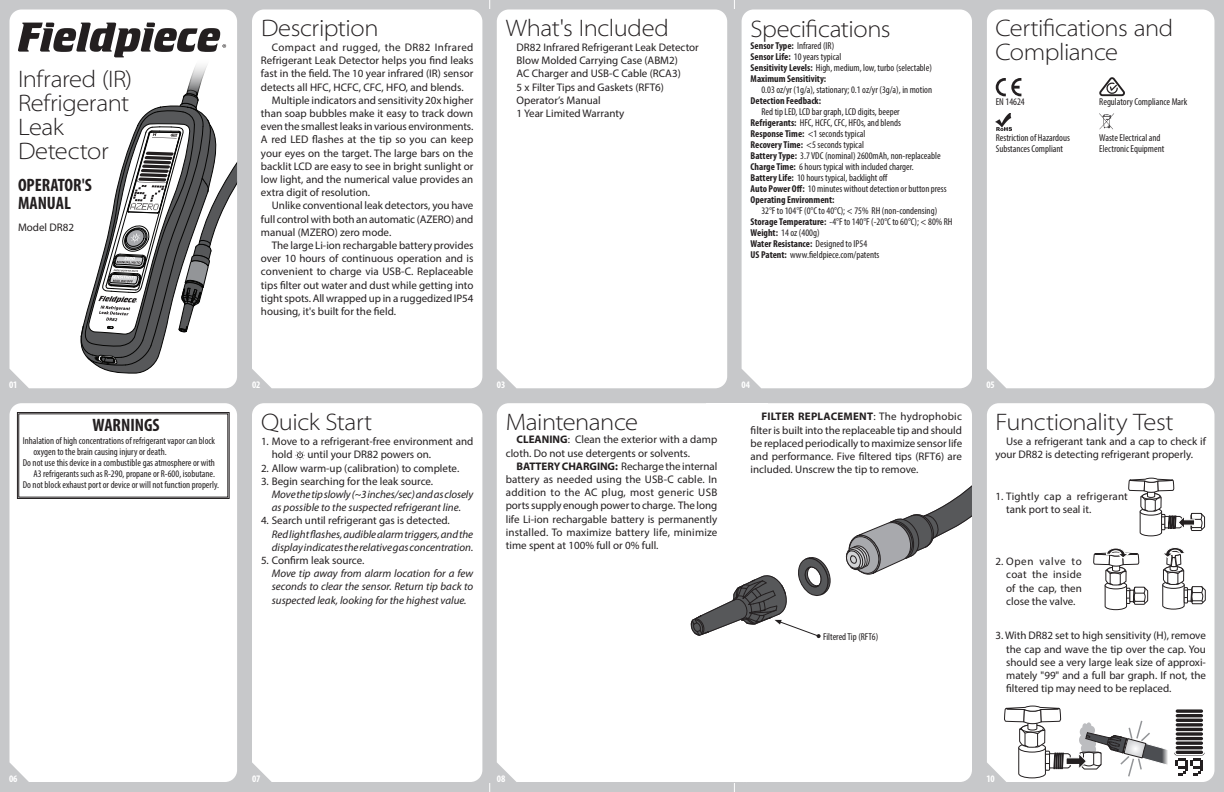
<style>
.page{position:relative;width:1224px;height:792px;background:#c7c8ca}
.page>*{position:absolute;margin:0;border:0;box-sizing:border-box;transform-origin:0 0}
.t1{font:300 semi-expanded 24px/24px "Myriad Pro";letter-spacing:-.02em;color:#231f20}
.t2{font:700 condensed 18px/18px "Myriad Pro";color:#231f20}
.t3{font:11px/13.2px "Myriad Pro";color:#231f20}
.t4{font:italic 11px/13.2px "Myriad Pro";color:#231f20}
.t5{font:11px/13.2px "Myriad Pro";letter-spacing:.02em;color:#231f20}
.t6{font:11px "Myriad Pro";letter-spacing:.035em;color:#231f20}
.t7{font:condensed 10px/11px "Myriad Pro";color:#231f20}
.t8{font:700 condensed 10px/11px "Myriad Pro";color:#231f20}
.t9{font:700 condensed 10px "Myriad Pro";color:#fff}
.s1{font-weight:400}
.s2{font-weight:700}
</style>
<div class="page">
<div style="left:10px;top:10px;width:227px;height:378px;background:#fff"></div>
<div style="left:252px;top:10px;width:230px;height:378px;background:#fff"></div>
<div style="left:497px;top:10px;width:230px;height:378px;background:#fff"></div>
<div style="left:742px;top:10px;width:230px;height:378px;background:#fff"></div>
<div style="left:987px;top:10px;width:228px;height:378px;background:#fff"></div>
<div style="left:10px;top:403px;width:227px;height:379px;background:#fff"></div>
<div style="left:252px;top:403px;width:230px;height:379px;background:#fff"></div>
<div style="left:497px;top:403px;width:209px;height:379px;background:#fff"></div>
<div style="left:768px;top:403px;width:204px;height:379px;background:#fff"></div>
<div style="left:987px;top:403px;width:228px;height:379px;background:#fff"></div>
<div style="left:62px;top:372px;width:140px;height:16px;background:#fff"></div>
<div style="left:706px;top:403px;width:62px;height:379px;background:#fff"></div>
<svg style="left:996px;top:78px;width:25px;height:18px"></svg>
<svg style="left:1099px;top:77px;width:26px;height:19px"></svg>
<svg style="left:1099px;top:113px;width:15px;height:16px"></svg>
<img style="left:995px;top:113px;width:17px;height:18px">
<svg style="left:18px;top:23px;width:219px;height:349px;background:#c8c8c9"></svg>
<svg style="left:17px;top:412px;width:213px;height:87px;background:#f1f0f0"></svg>
<svg style="left:295px;top:451px;width:10px;height:9px"></svg>
<svg style="left:689px;top:480px;width:283px;height:158px"></svg>
<svg style="left:1128px;top:478px;width:77px;height:58px;background:#dcdbdb"></svg>
<svg style="left:1161px;top:547px;width:45px;height:63px;background:#d9d8d8"></svg>
<svg style="left:1093px;top:548px;width:55px;height:62px;background:#dbdada"></svg>
<svg style="left:1004px;top:706px;width:201px;height:72px;background:#d1d0d0"></svg>
<h1 class="t1" style="left:18px;top:68px;width:116px">Infrared (IR)<br>Refrigerant<br>Leak<br>Detector</h1>
<h2 class="t2" style="left:18px;top:176px;width:75px">OPERATOR'S<br>MANUAL</h2>
<p class="t3" style="left:18px;top:221px;width:58px">Model DR82</p>
<h1 class="t1" style="left:261px;top:16px;width:119px">Description</h1>
<p class="t6" style="left:272px;top:41px;width:203px">Compact and rugged, the DR82 Infrared</p>
<p class="t3" style="left:261px;top:54px;width:214px">Refrigerant Leak Detector helps you find leaks</p>
<p class="t3" style="left:261px;top:67px;width:214px">fast in the field. The 10 year infrared (IR) sensor</p>
<p class="t3" style="left:261px;top:80px;width:204px">detects all HFC, HCFC, CFC, HFO, and blends.</p>
<p class="t3" style="left:272px;top:93px;width:203px">Multiple indicators and sensitivity 20x higher</p>
<p class="t3" style="left:261px;top:107px;width:214px">than soap bubbles make it easy to track down</p>
<p class="t3" style="left:261px;top:120px;width:214px">even the smallest leaks in various environments.</p>
<p class="t3" style="left:261px;top:133px;width:214px">A red LED flashes at the tip so you can keep</p>
<p class="t3" style="left:261px;top:146px;width:214px">your eyes on the target. The large bars on the</p>
<p class="t3" style="left:261px;top:159px;width:214px">backlit LCD are easy to see in bright sunlight or</p>
<p class="t3" style="left:261px;top:173px;width:214px">low light, and the numerical value provides an</p>
<p class="t3" style="left:261px;top:186px;width:111px">extra digit of resolution.</p>
<p class="t3" style="left:272px;top:199px;width:203px">Unlike conventional leak detectors, you have</p>
<p class="t3" style="left:261px;top:212px;width:214px">full control with both an automatic (AZERO) and</p>
<p class="t3" style="left:261px;top:225px;width:132px">manual (MZERO) zero mode.</p>
<p class="t3" style="left:272px;top:239px;width:203px">The large Li-ion rechargable battery provides</p>
<p class="t3" style="left:261px;top:252px;width:214px">over 10 hours of continuous operation and is</p>
<p class="t3" style="left:261px;top:265px;width:214px">convenient to charge via USB-C. Replaceable</p>
<p class="t3" style="left:261px;top:278px;width:214px">tips filter out water and dust while getting into</p>
<p class="t3" style="left:261px;top:291px;width:214px">tight spots. All wrapped up in a ruggedized IP54</p>
<p class="t3" style="left:261px;top:305px;width:137px">housing, it's built for the field.</p>
<h1 class="t1" style="left:506px;top:16px;width:165px">What's Included</h1>
<p class="t3" style="left:517px;top:41px;width:184px">DR82 Infrared Refrigerant Leak Detector<br>Blow Molded Carrying Case (ABM2)<br>AC Charger and USB-C Cable (RCA3)<br>5 x Filter Tips and Gaskets (RFT6)<br>Operator’s Manual<br>1 Year Limited Warranty</p>
<h1 class="t1" style="left:751px;top:17px;width:142px">Specifications</h1>
<p class="t8" style="left:751px;top:41px;width:183px">Sensor Type: <span class="s1">Infrared (IR)<br></span>Sensor Life: <span class="s1">10 years typical<br></span>Sensitivity Levels: <span class="s1">High, medium, low, turbo (selectable)<br></span>Maximum Sensitivity:</p>
<p class="t7" style="left:761px;top:84px;width:172px">0.03 oz/yr (1g/a), stationary; 0.1 oz/yr (3g/a), in motion</p>
<p class="t8" style="left:751px;top:96px;width:72px">Detection Feedback:</p>
<p class="t7" style="left:751px;top:106px;width:198px;text-indent:11px">Red tip LED, LCD bar graph, LCD digits, beeper <span class="s2">Refrigerants:</span> HFC, HCFC, CFC, HFOs, and blends<br><span class="s2">Response Time:</span> &lt;1 seconds typical<br><span class="s2">Recovery Time:</span> &lt;5 seconds typical<br><span class="s2">Battery Type:</span> 3.7 VDC (nominal) 2600mAh, non-replaceable <span class="s2">Charge Time:</span> 6 hours typical with included charger.<br><span class="s2">Battery Life:</span> 10 hours typical, backlight off<br><span class="s2">Auto Power Off:</span> 10 minutes without detection or button press <span class="s2">Operating Environment:</span></p>
<p class="t7" style="left:751px;top:205px;width:204px;text-indent:11px">32°F to 104°F (0°C to 40°C); &lt; 75% RH (non-condensing)<br><span class="s2">Storage Temperature:</span> -4°F to 140°F (-20°C to 60°C); &lt; 80% RH <span class="s2">Weight:</span> 14 oz (400g)<br><span class="s2">Water Resistance:</span> Designed to IP54<br><span class="s2">US Patent:</span> www.fieldpiece.com/patents</p>
<h1 class="t1" style="left:995px;top:16px;width:180px">Certifications and<br>Compliance</h1>
<p class="t7" style="left:996px;top:96px;width:31px">EN 14624</p>
<p class="t7" style="left:1099px;top:96px;width:90px">Regulatory Compliance Mark</p>
<p class="t7" style="left:1099px;top:132px;width:66px">Waste Electrical and<br>Electronic Equipment</p>
<p class="t7" style="left:996px;top:132px;width:76px">Restriction of Hazardous<br>Substances Compliant</p>
<p class="t9" style="left:9px;top:379px;width:10px">01</p>
<p class="t9" style="left:252px;top:379px;width:10px">02</p>
<p class="t9" style="left:497px;top:379px;width:10px">03</p>
<p class="t9" style="left:742px;top:379px;width:10px">04</p>
<p class="t9" style="left:986px;top:379px;width:10px">05</p>
<h2 class="t2" style="left:92px;top:417px;width:69px">WARNINGS</h2>
<p class="t7" style="left:23px;top:435px;width:194px">Inhalation of high concentrations of refrigerant vapor can block</p>
<p class="t7" style="left:34px;top:446px;width:135px">oxygen to the brain causing injury or death.</p>
<p class="t7" style="left:23px;top:457px;width:194px">Do not use this device in a combustible gas atmosphere or with</p>
<p class="t7" style="left:34px;top:468px;width:183px">A3 refrigerants such as R-290, propane or R-600, isobutane.</p>
<p class="t7" style="left:23px;top:479px;width:198px">Do not block exhaust port or device or will not function properly.</p>
<h1 class="t1" style="left:261px;top:411px;width:113px">Quick Start</h1>
<p class="t3" style="left:272px;top:435px;width:203px;text-indent:-11px">1. Move to a refrigerant-free environment and hold</p>
<p class="t3" style="left:307px;top:448px;width:125px">until your DR82 powers on.</p>
<p class="t3" style="left:261px;top:461px;width:200px">2. Allow warm-up (calibration) to complete.</p>
<p class="t3" style="left:261px;top:474px;width:174px">3. Begin searching for the leak source.</p>
<p class="t4" style="left:272px;top:488px;width:203px">Move the tip slowly (~3 inches/sec) and as closely as possible to the suspected refrigerant line.</p>
<p class="t3" style="left:261px;top:514px;width:190px">4. Search until refrigerant gas is detected.</p>
<p class="t4" style="left:272px;top:528px;width:203px">Red light flashes, audible alarm triggers, and the display indicates the relative gas concentration.</p>
<p class="t3" style="left:261px;top:554px;width:105px">5. Confirm leak source.</p>
<p class="t4" style="left:272px;top:567px;width:203px;text-align:justify">Move tip away from alarm location for a few seconds to clear the sensor. Return tip back to suspected leak, looking for the highest value.</p>
<h1 class="t1" style="left:506px;top:411px;width:134px">Maintenance</h1>
<p class="t3" style="left:506px;top:433px;width:213px;text-indent:11px"><span class="s2">CLEANING</span>: Clean the exterior with a damp cloth. Do not use detergents or solvents.</p>
<p class="t3" style="left:506px;top:459px;width:213px;text-align:justify;text-indent:11px"><span class="s2">BATTERY CHARGING:</span> Recharge the internal battery as needed using the USB-C cable. In addition to the AC plug, most generic USB ports supply enough power to charge. The long life Li-ion rechargable battery is permanently installed. To maximize battery life, minimize time spent at 100% full or 0% full.</p>
<p class="t3" style="left:751px;top:410px;width:213px;text-align:justify;text-indent:11px"><span class="s2">FILTER REPLACEMENT</span>: The hydrophobic filter is built into the replaceable tip and should be replaced periodically to maximize sensor life and performance. Five filtered tips (RFT6) are included. Unscrew the tip to remove.</p>
<h1 class="t1" style="left:995px;top:411px;width:180px">Functionality Test</h1>
<p class="t3" style="left:995px;top:435px;width:212px;text-indent:11px">Use a refrigerant tank and a cap to check if your DR82 is detecting refrigerant properly.</p>
<p class="t7" style="left:823px;top:631px;width:57px">Filtered Tip (RFT6)</p>
<p class="t5" style="left:1006px;top:490px;width:123px;text-indent:-11px">1. Tightly cap a refrigerant tank port to seal it.</p>
<p class="t3" style="left:1006px;top:555px;width:77px;text-align:justify;text-indent:-11px">2. Open valve to coat the inside of the cap, then close the valve.</p>
<p class="t3" style="left:1006px;top:629px;width:201px;text-align:justify;text-indent:-11px">3. With DR82 set to high sensitivity (H), remove the cap and wave the tip over the cap. You should see a very large leak size of approxi&shy;mately "99" and a full bar graph. If not, the filtered tip may need to be replaced.</p>
<p class="t9" style="left:9px;top:773px;width:10px">06</p>
<p class="t9" style="left:252px;top:773px;width:10px">07</p>
<p class="t9" style="left:497px;top:773px;width:10px">08</p>
<p class="t9" style="left:986px;top:773px;width:10px">10</p>
</div>
